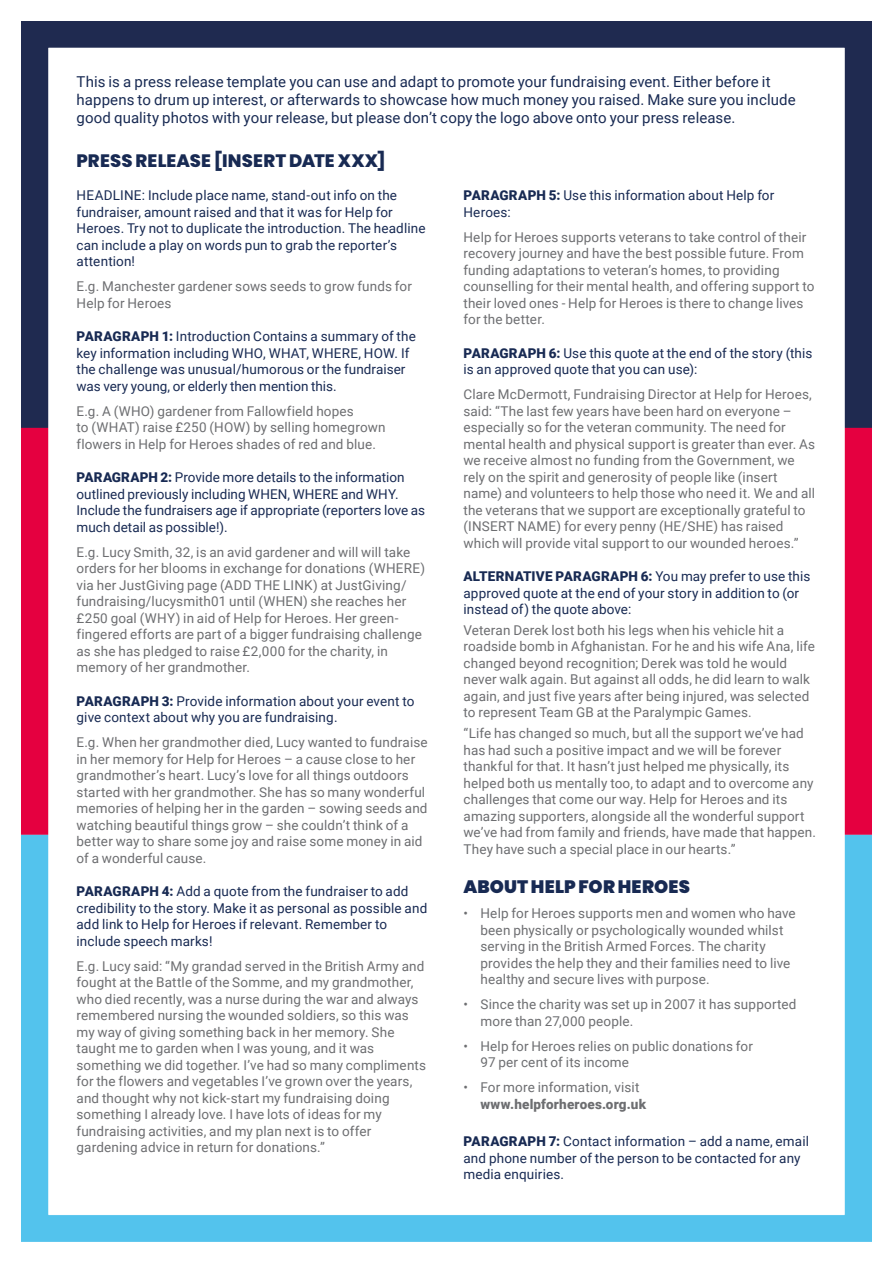
<style>
.page{position:relative;width:893px;height:1263px;background:#fff}
.page>*{position:absolute;margin:0;border:0;box-sizing:border-box;transform-origin:0 0}
.t1{font:800 18px "Poppins";letter-spacing:.01em;color:#182a53}
.t2{font:900 18px "Poppins";letter-spacing:.01em;color:#182a53}
.t3{font:15px/18px "Roboto";letter-spacing:.005em;color:#182a53}
.t4{font:13.5px/16.5px "Roboto";letter-spacing:.01em;color:#6d6e71}
.t5{font:13.5px/16.5px "Roboto";letter-spacing:.01em;color:#182a53}
.t6{font:900 13.5px "Roboto";letter-spacing:.01em;color:#6d6e71}
.s1{font-weight:900}
</style>
<div class="page">
<img style="left:21px;top:21px;width:851px;height:1221px">
<p class="t3" style="left:77px;top:72px;width:721px">This is a press release template you can use and adapt to promote your fundraising event. Either before it happens to drum up interest, or afterwards to showcase how much money you raised. Make sure you include good quality photos with your release, but please don’t copy the logo above onto your press release.</p>
<h1 class="t1" style="left:77px;top:150px;width:311px">PRESS RELEASE [INSERT DATE XXX]</h1>
<p class="t5" style="left:77px;top:187px;width:351px">HEADLINE: Include place name, stand-out info on the fundraiser, amount raised and that it was for Help for Heroes. Try not to duplicate the introduction. The headline can include a play on words pun to grab the reporter’s attention!</p>
<p class="t4" style="left:77px;top:278px;width:337px">E.g. Manchester gardener sows seeds to grow funds for<br>Help for Heroes</p>
<p class="t5" style="left:77px;top:328px;width:341px"><span class="s1">PARAGRAPH 1:</span> Introduction Contains a summary of the key information including WHO, WHAT, WHERE, HOW. If the challenge was unusual/humorous or the fundraiser was very young, or elderly then mention this.</p>
<p class="t4" style="left:77px;top:402px;width:310px">E.g. A (WHO) gardener from Fallowfield hopes<br>to (WHAT) raise £250 (HOW) by selling homegrown flowers in Help for Heroes shades of red and blue.</p>
<p class="t5" style="left:77px;top:469px;width:350px"><span class="s1">PARAGRAPH 2:</span> Provide more details to the information outlined previously including WHEN, WHERE and WHY.<br>Include the fundraisers age if appropriate (reporters love as much detail as possible!).</p>
<p class="t4" style="left:77px;top:543px;width:350px">E.g. Lucy Smith, 32, is an avid gardener and will will take orders for her blooms in exchange for donations (WHERE) via her JustGiving page (ADD THE LINK) at JustGiving/ fundraising/lucysmith01 until (WHEN) she reaches her £250 goal (WHY) in aid of Help for Heroes. Her green&shy;fingered efforts are part of a bigger fundraising challenge as she has pledged to raise £2,000 for the charity, in memory of her grandmother.</p>
<p class="t5" style="left:77px;top:692px;width:339px"><span class="s1">PARAGRAPH 3:</span> Provide information about your event to give context about why you are fundraising.</p>
<p class="t4" style="left:77px;top:734px;width:353px">E.g. When her grandmother died, Lucy wanted to fundraise in her memory for Help for Heroes – a cause close to her grandmother’s heart. Lucy’s love for all things outdoors started with her grandmother. She has so many wonderful memories of helping her in the garden – sowing seeds and watching beautiful things grow – she couldn’t think of a better way to share some joy and raise some money in aid of a wonderful cause.</p>
<p class="t5" style="left:77px;top:883px;width:352px"><span class="s1">PARAGRAPH 4:</span> Add a quote from the fundraiser to add credibility to the story. Make it as personal as possible and add link to Help for Heroes if relevant. Remember to include speech marks!</p>
<p class="t4" style="left:77px;top:957px;width:351px">E.g. Lucy said: “My grandad served in the British Army and fought at the Battle of the Somme, and my grandmother, who died recently, was a nurse during the war and always remembered nursing the wounded soldiers, so this was my way of giving something back in her memory. She taught me to garden when I was young, and it was something we did together. I’ve had so many compliments for the flowers and vegetables I’ve grown over the years, and thought why not kick-start my fundraising doing something I already love. I have lots of ideas for my fundraising activities, and my plan next is to offer gardening advice in return for donations.”</p>
<p class="t5" style="left:463px;top:187px;width:312px"><span class="s1">PARAGRAPH 5:</span> Use this information about Help for<br>Heroes:</p>
<p class="t4" style="left:463px;top:228px;width:352px">Help for Heroes supports veterans to take control of their recovery journey and have the best possible future. From funding adaptations to veteran’s homes, to providing counselling for their mental health, and offering support to their loved ones - Help for Heroes is there to change lives for the better.</p>
<p class="t5" style="left:463px;top:344px;width:350px"><span class="s1">PARAGRAPH 6:</span> Use this quote at the end of the story (this is an approved quote that you can use):</p>
<p class="t4" style="left:463px;top:386px;width:353px">Clare McDermott, Fundraising Director at Help for Heroes, said: “The last few years have been hard on everyone – especially so for the veteran community. The need for mental health and physical support is greater than ever. As we receive almost no funding from the Government, we rely on the spirit and generosity of people like (insert name) and volunteers to help those who need it. We and all the veterans that we support are exceptionally grateful to (INSERT NAME) for every penny (HE/SHE) has raised which will provide vital support to our wounded heroes.”</p>
<p class="t5" style="left:463px;top:568px;width:348px"><span class="s1">ALTERNATIVE PARAGRAPH 6:</span> You may prefer to use this approved quote at the end of your story in addition to (or instead of) the quote above:</p>
<p class="t4" style="left:463px;top:621px;width:353px">Veteran Derek lost both his legs when his vehicle hit a roadside bomb in Afghanistan. For he and his wife Ana, life changed beyond recognition; Derek was told he would never walk again. But against all odds, he did learn to walk again, and just five years after being injured, was selected to represent Team GB at the Paralympic Games.</p>
<p class="t4" style="left:463px;top:724px;width:354px">“Life has changed so much, but all the support we’ve had has had such a positive impact and we will be forever thankful for that. It hasn’t just helped me physically, its helped both us mentally too, to adapt and to overcome any challenges that come our way. Help for Heroes and its amazing supporters, alongside all the wonderful support we’ve had from family and friends, have made that happen.<br>They have such a special place in our hearts.”</p>
<h1 class="t2" style="left:463px;top:876px;width:228px">ABOUT HELP FOR HEROES</h1>
<p class="t4" style="left:480px;top:904px;width:317px;text-indent:-17px">• Help for Heroes supports men and women who have been physically or psychologically wounded whilst serving in the British Armed Forces. The charity provides the help they and their families need to live healthy and secure lives with purpose.</p>
<p class="t4" style="left:480px;top:995px;width:318px;text-indent:-17px">• Since the charity was set up in 2007 it has supported more than 27,000 people.</p>
<p class="t4" style="left:480px;top:1037px;width:274px;text-indent:-17px">• Help for Heroes relies on public donations for<br>97 per cent of its income</p>
<p class="t4" style="left:463px;top:1078px;width:177px">• For more information, visit</p>
<p class="t6" style="left:480px;top:1094px;width:167px">www.helpforheroes.org.uk</p>
<p class="t5" style="left:463px;top:1133px;width:347px"><span class="s1">PARAGRAPH 7:</span> Contact information – add a name, email and phone number of the person to be contacted for any media enquiries.</p>
</div>
